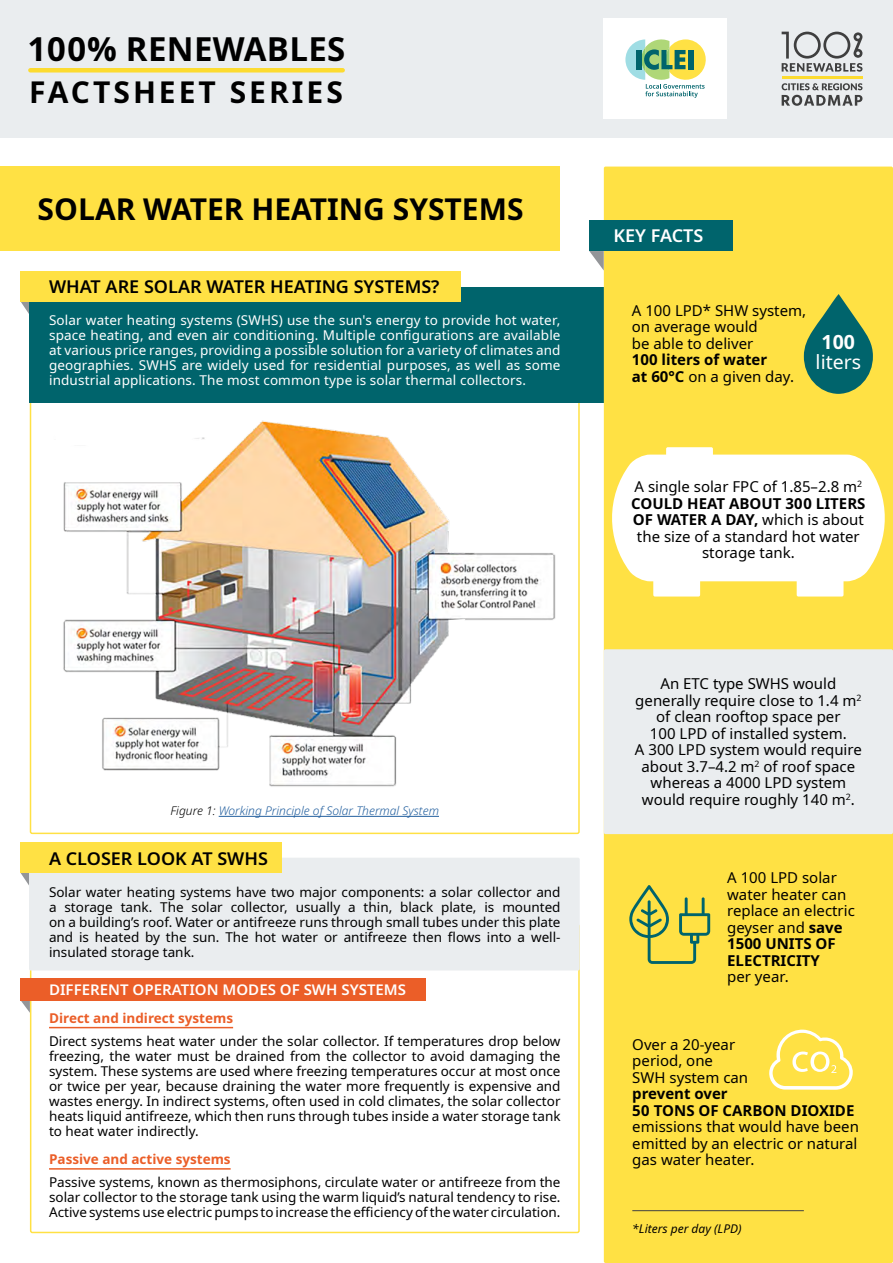
<style>
.page{position:relative;width:893px;height:1263px;background:#fff}
.page>*{position:absolute;margin:0;border:0;box-sizing:border-box;transform-origin:0 0}
.t1{font:700 33px "Noto Sans";letter-spacing:.01em;color:#000}
.t2{font:700 30px "Noto Sans";color:#000}
.t3{font:700 30px "Noto Sans";letter-spacing:.1em;color:#000}
.t4{font:19.5px "Noto Sans";color:#fff}
.t5{font:700 19.5px "Noto Sans";color:#fff}
.t6{font:600 18px "Noto Sans";color:#000}
.t7{font:600 18px "Noto Sans";color:#fff}
.t8{font:15px/16.5px "Noto Sans";color:#000}
.t9{font:700 15px/16.5px "Noto Sans";color:#000}
.t10{font:600 15px "Noto Sans";color:#fff}
.t11{font:13.5px/15px "Noto Sans";color:#000;text-align:justify}
.t12{font:13.5px/15px "Noto Sans";letter-spacing:.01em;color:#fff;text-align:justify}
.t13{font:700 13.5px "Noto Sans";color:#eb5e28}
.t14{font:italic 300 12px "Noto Sans";color:#215e9e}
.t15{font:italic 12px "Noto Sans";color:#000}
.s1{color:#000}
.s2{font-weight:400}
.s3{font-weight:700}
</style>
<div class="page">
<div style="left:29px;top:858px;width:551px;height:112px;background:#eaedef;border-radius:2px"></div>
<div style="left:0;top:0;width:893px;height:137px;background:#eaedef"></div>
<div style="left:29px;top:287px;width:864px;height:116px;background:#00646c"></div>
<svg style="left:21px;top:302px;width:8px;height:12px"></svg>
<div style="left:21px;top:271px;width:440px;height:31px;background:#ffe144"></div>
<div style="left:0;top:167px;width:559px;height:84px;background:#ffe144"></div>
<svg style="left:21px;top:1000px;width:9px;height:13px"></svg>
<div style="left:21px;top:978px;width:405px;height:22px;background:#eb5e28"></div>
<hr style="left:219px;top:816px;width:220px;height:1px;background:#215e9e">
<div style="left:604px;top:167px;width:289px;height:1096px;background:#ffe144;border-radius:2px"></div>
<svg style="left:21px;top:873px;width:8px;height:12px"></svg>
<div style="left:21px;top:842px;width:261px;height:31px;background:#ffe144"></div>
<img style="left:63px;top:420px;width:493px;height:367px">
<hr style="left:49px;top:1027px;width:184px;height:1px;background:#eb5e28">
<hr style="left:49px;top:1168px;width:182px;height:1px;background:#eb5e28">
<svg style="left:804px;top:294px;width:69px;height:100px"></svg>
<svg style="left:612px;top:447px;width:273px;height:149px"></svg>
<div style="left:604px;top:649px;width:289px;height:185px;background:#eaedef;border-radius:2px"></div>
<svg style="left:769px;top:1029px;width:84px;height:61px"></svg>
<svg style="left:629px;top:885px;width:81px;height:79px"></svg>
<svg style="left:782px;top:32px;width:80px;height:40px"></svg>
<hr style="left:782px;top:76px;width:80px;height:3px;background:#fcdb30">
<svg style="left:782px;top:83px;width:80px;height:23px"></svg>
<div style="left:30px;top:68px;width:313px;height:5px;background:#fcdb30"></div>
<div style="left:604px;top:18px;width:123px;height:101px;background:#fff"></div>
<svg style="left:625px;top:39px;width:81px;height:59px"></svg>
<svg style="left:589px;top:251px;width:15px;height:19px"></svg>
<div style="left:589px;top:221px;width:144px;height:30px;background:#00646c"></div>
<hr style="left:632px;top:1210px;width:172px;height:1px;background:#414042">
<h1 class="t1" style="left:29px;top:25px;width:318px">100% RENEWABLES</h1>
<h2 class="t3" style="left:29px;top:71px;width:315px">FACTSHEET SERIES</h2>
<h2 class="t2" style="left:38px;top:188px;width:487px">SOLAR WATER HEATING SYSTEMS</h2>
<h3 class="t6" style="left:49px;top:273px;width:392px">WHAT ARE SOLAR WATER HEATING SYSTEMS?</h3>
<p class="t12" style="left:49px;top:313px;width:513px">Solar water heating systems (SWHS) use the sun's energy to provide hot water, space heating, and even air conditioning. Multiple configurations are available at various price ranges, providing a possible solution for a variety of climates and geographies. SWHS are widely used for residential purposes, as well as some industrial applications. The most common type is solar thermal collectors.</p>
<p class="t14" style="left:170px;top:802px;width:270px"><span class="s1">Figure 1:</span> Working Principle of Solar Thermal System</p>
<h3 class="t6" style="left:49px;top:846px;width:220px">A CLOSER LOOK AT SWHS</h3>
<p class="t11" style="left:49px;top:885px;width:513px">Solar water heating systems have two major components: a solar collector and a storage tank. The solar collector, usually a thin, black plate, is mounted on a building’s roof. Water or antifreeze runs through small tubes under this plate and is heated by the sun. The hot water or antifreeze then flows into a well&shy;insulated storage tank.</p>
<p class="t10" style="left:49px;top:979px;width:359px">DIFFERENT OPERATION MODES OF SWH SYSTEMS</p>
<p class="t13" style="left:49px;top:1008px;width:186px">Direct and indirect systems</p>
<p class="t11" style="left:49px;top:1034px;width:513px">Direct systems heat water under the solar collector. If temperatures drop below freezing, the water must be drained from the collector to avoid damaging the system. These systems are used where freezing temperatures occur at most once or twice per year, because draining the water more frequently is expensive and wastes energy. In indirect systems, often used in cold climates, the solar collector heats liquid antifreeze, which then runs through tubes inside a water storage tank to heat water indirectly.</p>
<p class="t13" style="left:49px;top:1149px;width:183px">Passive and active systems</p>
<p class="t11" style="left:49px;top:1175px;width:513px">Passive systems, known as thermosiphons, circulate water or antifreeze from the solar collector to the storage tank using the warm liquid’s natural tendency to rise.<br>Active systems use electric pumps to increase the efficiency of the water circulation.</p>
<h3 class="t7" style="left:613px;top:223px;width:91px">KEY FACTS</h3>
<p class="t8" style="left:632px;top:302px;width:176px">A 100 LPD* SHW system, on average would<br>be able to deliver</p>
<p class="t9" style="left:632px;top:352px;width:164px">100 liters of water<br>at 60°C <span class="s2">on a given day.</span></p>
<h3 class="t5" style="left:822px;top:328px;width:35px">100</h3>
<h3 class="t4" style="left:816px;top:348px;width:47px">liters</h3>
<p class="t8" style="left:631px;top:479px;width:236px;text-align:center">A single solar FPC of 1.85–2.8 m<sup>2<br></sup><span class="s3">COULD HEAT ABOUT 300 LITERS<br>OF WATER A DAY,</span> which is about the size of a standard hot water storage tank.</p>
<p class="t8" style="left:635px;top:676px;width:228px;text-align:center">An ETC type SWHS would generally require close to 1.4 m<sup>2 </sup>of clean rooftop space per<br>100 LPD of installed system.<br>A 300 LPD system would require about 3.7–4.2 m<sup>2</sup> of roof space whereas a 4000 LPD system would require roughly 140 m<sup>2</sup>.</p>
<p class="t8" style="left:727px;top:870px;width:129px">A 100 LPD solar water heater can replace an electric geyser and <span class="s3">save<br>1500 UNITS OF<br>ELECTRICITY</span></p>
<p class="t8" style="left:727px;top:969px;width:63px">per year.</p>
<p class="t8" style="left:632px;top:1036px;width:117px">Over a 20-year period, one<br>SWH system can</p>
<p class="t9" style="left:632px;top:1086px;width:224px">prevent over<br>50 TONS OF CARBON DIOXIDE</p>
<p class="t8" style="left:632px;top:1119px;width:228px;text-align:justify">emissions that would have been emitted by an electric or natural gas water heater.</p>
<p class="t15" style="left:632px;top:1220px;width:111px">*Liters per day (LPD)</p>
</div>
